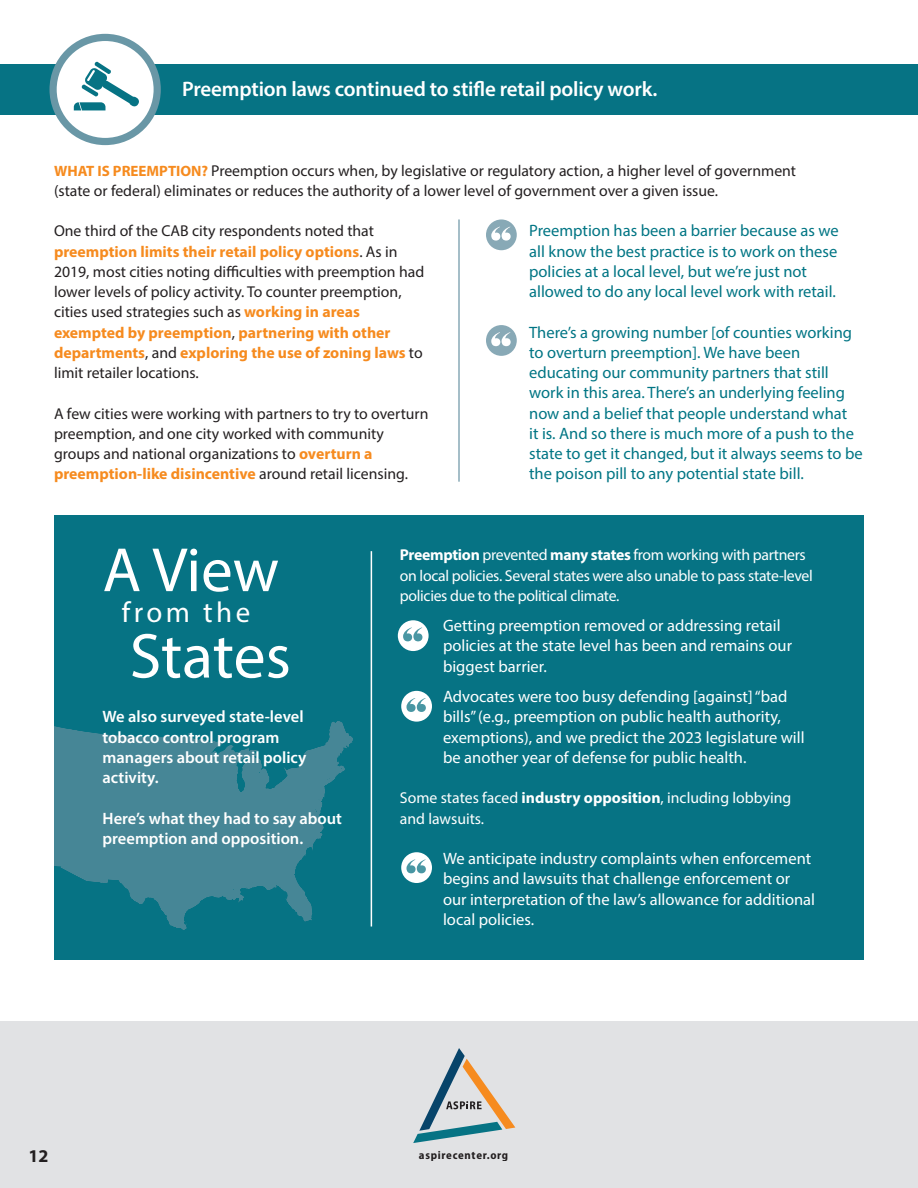
<style>
.page{position:relative;width:918px;height:1188px;background:#fff}
.page>*{position:absolute;margin:0;border:0;box-sizing:border-box;transform-origin:0 0}
.Paragraph{font:63.9px "Myriad Pro";letter-spacing:-.005em;color:#fff}
.Paragraph-2{font:63px "Myriad Pro";color:#fff}
.Paragraph-3{font:28.95px "Myriad Pro";letter-spacing:.12em;color:#fff}
.Heading{font:600 21px "Myriad Pro";letter-spacing:-.01em;color:#fff}
.t1{font:700 18px "Myriad Pro";color:#231f20}
.t2{font:16.5px/20.2px "Myriad Pro";color:#007584}
.t3{font:16.5px/20.2px "Myriad Pro";color:#fff}
.Paragraph-4{font:600 16.5px/20.2px "Myriad Pro";color:#fff}
.Paragraph-5{font:15.75px/20.2px "Myriad Pro";color:#231f20}
.Paragraph-6{font:15.75px/20.2px "Myriad Pro";letter-spacing:-.02em;color:#fff}
.Paragraph-7{font:15.75px/20.2px "Myriad Pro";color:#fff}
.t4{font:700 semi-condensed 11.55px "Myriad Pro";letter-spacing:.06em;color:#231f20}
.s1{font-weight:700;font-size:15px;color:#f68b1f}
.s2{font-weight:700;color:#f68b1f}
.s3{font-weight:700}
</style>
<div class="page">
<div style="left:0;top:64px;width:918px;height:51px;background:#067384"></div>
<svg style="left:53px;top:37px;width:104px;height:105px"></svg>
<div style="left:49px;top:34px;width:112px;height:111px;border:7px solid #6997a6;border-radius:50%"></div>
<svg style="left:74px;top:61px;width:66px;height:49px"></svg>
<hr style="left:458px;top:219px;width:2px;height:263px;background:#88a9b6">
<div style="left:0;top:1021px;width:918px;height:166px;background:#e1e2e4"></div>
<svg style="left:413px;top:1048px;width:102px;height:95px"></svg>
<div style="left:486px;top:219px;width:31px;height:31px;background:#88a9b6;border-radius:50%"></div>
<svg style="left:491px;top:227px;width:20px;height:14px"></svg>
<div style="left:486px;top:325px;width:31px;height:31px;background:#88a9b6;border-radius:50%"></div>
<svg style="left:491px;top:332px;width:20px;height:14px"></svg>
<div style="left:54px;top:515px;width:810px;height:445px;background:#067384"></div>
<hr style="left:371px;top:551px;width:1px;height:376px;background:#fff">
<svg style="left:54px;top:721px;width:299px;height:209px"></svg>
<div style="left:401px;top:691px;width:31px;height:31px;background:#fff;border-radius:50%"></div>
<svg style="left:406px;top:698px;width:20px;height:14px"></svg>
<div style="left:401px;top:852px;width:31px;height:31px;background:#fff;border-radius:50%"></div>
<svg style="left:406px;top:859px;width:20px;height:14px"></svg>
<div style="left:398px;top:620px;width:31px;height:31px;background:#fff;border-radius:50%"></div>
<svg style="left:403px;top:627px;width:19px;height:14px"></svg>
<p class="Heading" style="left:182px;top:75px;width:477px">Preemption laws continued to stifle retail policy work.</p>
<p class="Paragraph-5" style="left:54px;top:160px;width:744px"><span class="s1">WHAT IS PREEMPTION?</span> Preemption occurs when, by legislative or regulatory action, a higher level of government (state or federal) eliminates or reduces the authority of a lower level of government over a given issue.</p>
<p class="Paragraph-5" style="left:54px;top:221px;width:372px">One third of the CAB city respondents noted that <span class="s2">preemption limits their retail policy options</span>. As in 2019, most cities noting difficulties with preemption had lower levels of policy activity. To counter preemption, cities used strategies such as <span class="s2">working in areas exempted by preemption</span>, <span class="s2">partnering with other departments</span>, and <span class="s2">exploring the use of zoning laws</span> to limit retailer locations.</p>
<p class="Paragraph-5" style="left:54px;top:403px;width:376px">A few cities were working with partners to try to overturn preemption, and one city worked with community groups and national organizations to <span class="s2">overturn a preemption-like disincentive</span> around retail licensing.</p>
<p class="t2" style="left:529px;top:220px;width:311px">Preemption has been a barrier because as we all know the best practice is to work on these policies at a local level, but we’re just not allowed to do any local level work with retail.</p>
<p class="t2" style="left:529px;top:322px;width:335px">There’s a growing number [of counties working to overturn preemption]. We have been educating our community partners that still work in this area. There’s an underlying feeling now and a belief that people understand what<br>it is. And so there is much more of a push to the state to get it changed, but it always seems to be the poison pill to any potential state bill.</p>
<p class="Paragraph-2" style="left:103px;top:531px;width:178px">A View</p>
<p class="Paragraph-3" style="left:122px;top:595px;width:130px">from the</p>
<p class="Paragraph" style="left:130px;top:617px;width:163px">States</p>
<p class="Paragraph-4" style="left:103px;top:706px;width:205px">We also surveyed state-level tobacco control program managers about retail policy activity.</p>
<p class="Paragraph-4" style="left:103px;top:807px;width:241px">Here’s what they had to say about preemption and opposition.</p>
<p class="Paragraph-6" style="left:400px;top:545px;width:415px"><span class="s3">Preemption</span> prevented <span class="s3">many states</span> from working with partners on local policies. Several states were also unable to pass state-level policies due to the political climate.</p>
<p class="t3" style="left:443px;top:615px;width:351px">Getting preemption removed or addressing retail policies at the state level has been and remains our biggest barrier.</p>
<p class="t3" style="left:443px;top:686px;width:363px">Advocates were too busy defending [against] “bad bills” (e.g., preemption on public health authority, exemptions), and we predict the 2023 legislature will be another year of defense for public health.</p>
<p class="Paragraph-7" style="left:400px;top:788px;width:393px">Some states faced <span class="s3">industry opposition</span>, including lobbying and lawsuits.</p>
<p class="t3" style="left:443px;top:848px;width:374px">We anticipate industry complaints when enforcement begins and lawsuits that challenge enforcement or our interpretation of the law’s allowance for additional local policies.</p>
<p class="t1" style="left:28px;top:1144px;width:21px">12</p>
<p class="t4" style="left:419px;top:1148px;width:91px">aspirecenter.org</p>
</div>
